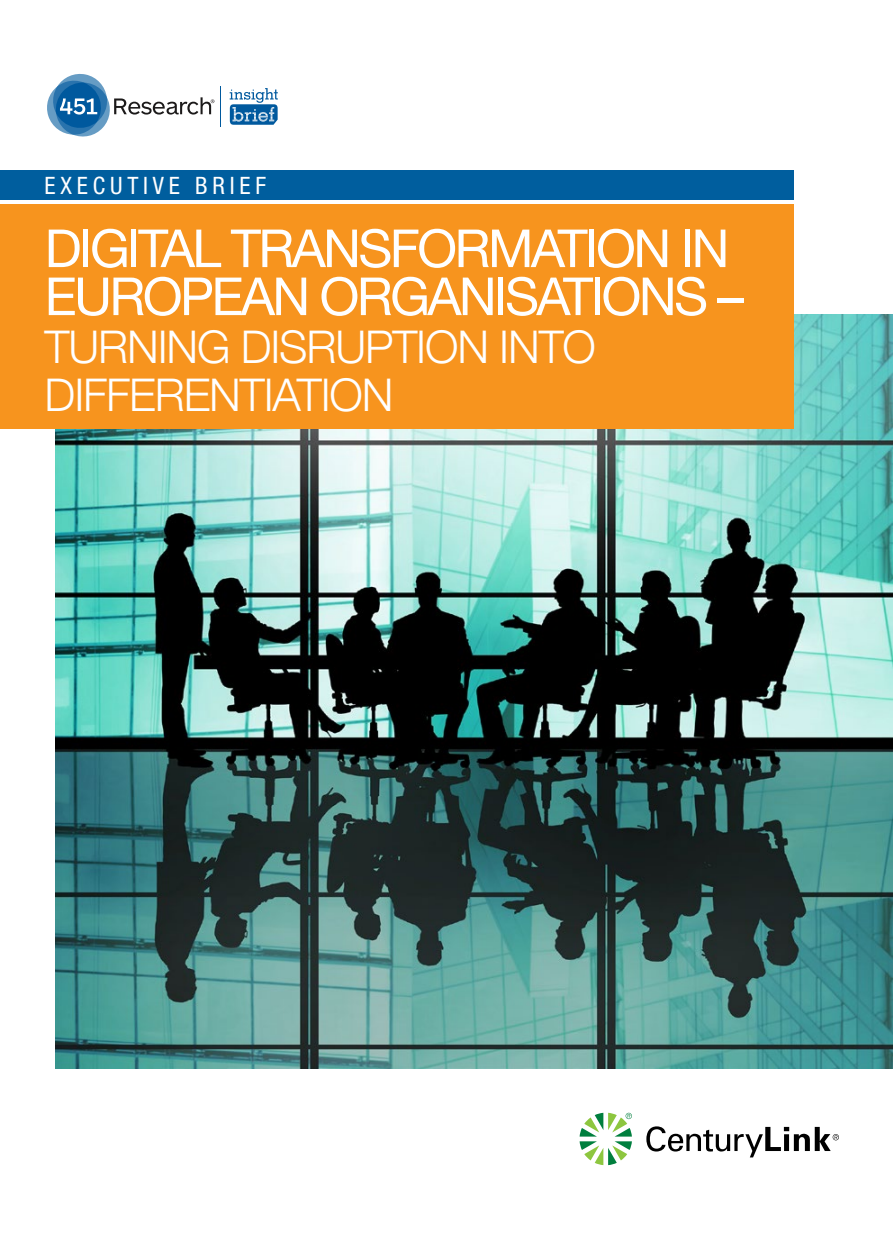
<style>
.page{position:relative;width:893px;height:1255px;background:#fff}
.page>*{position:absolute;margin:0;border:0;box-sizing:border-box;transform-origin:0 0}
.t1{font:52.5px/48px "Helvetica Neue";letter-spacing:-.05em;color:#fff}
.t2{font:300 45px/48px "Helvetica Neue";letter-spacing:-.025em;color:#fff}
.t3{font:condensed 24px "Helvetica Neue LT Std";letter-spacing:.2em;color:#fff}
</style>
<div class="page">
<img style="left:55px;top:314px;width:838px;height:754px">
<div style="left:0;top:204px;width:794px;height:225px;background:#f7941e"></div>
<div style="left:0;top:170px;width:794px;height:30px;background:#005e9e"></div>
<svg style="left:580px;top:1112px;width:52px;height:53px"></svg>
<svg style="left:646px;top:1126px;width:193px;height:31px"></svg>
<svg style="left:47px;top:73px;width:167px;height:64px"></svg>
<hr style="left:221px;top:86px;width:1px;height:41px;background:#00599e">
<svg style="left:230px;top:88px;width:48px;height:37px"></svg>
<p class="t3" style="left:45px;top:171px;width:223px">EXECUTIVE BRIEF</p>
<p class="t1" style="left:45px;top:227px;width:700px">DIGITAL TRANSFORMATION IN<br>EUROPEAN ORGANISATIONS –</p>
<p class="t2" style="left:45px;top:320px;width:553px">TURNING DISRUPTION INTO<br>DIFFERENTIATION</p>
</div>
